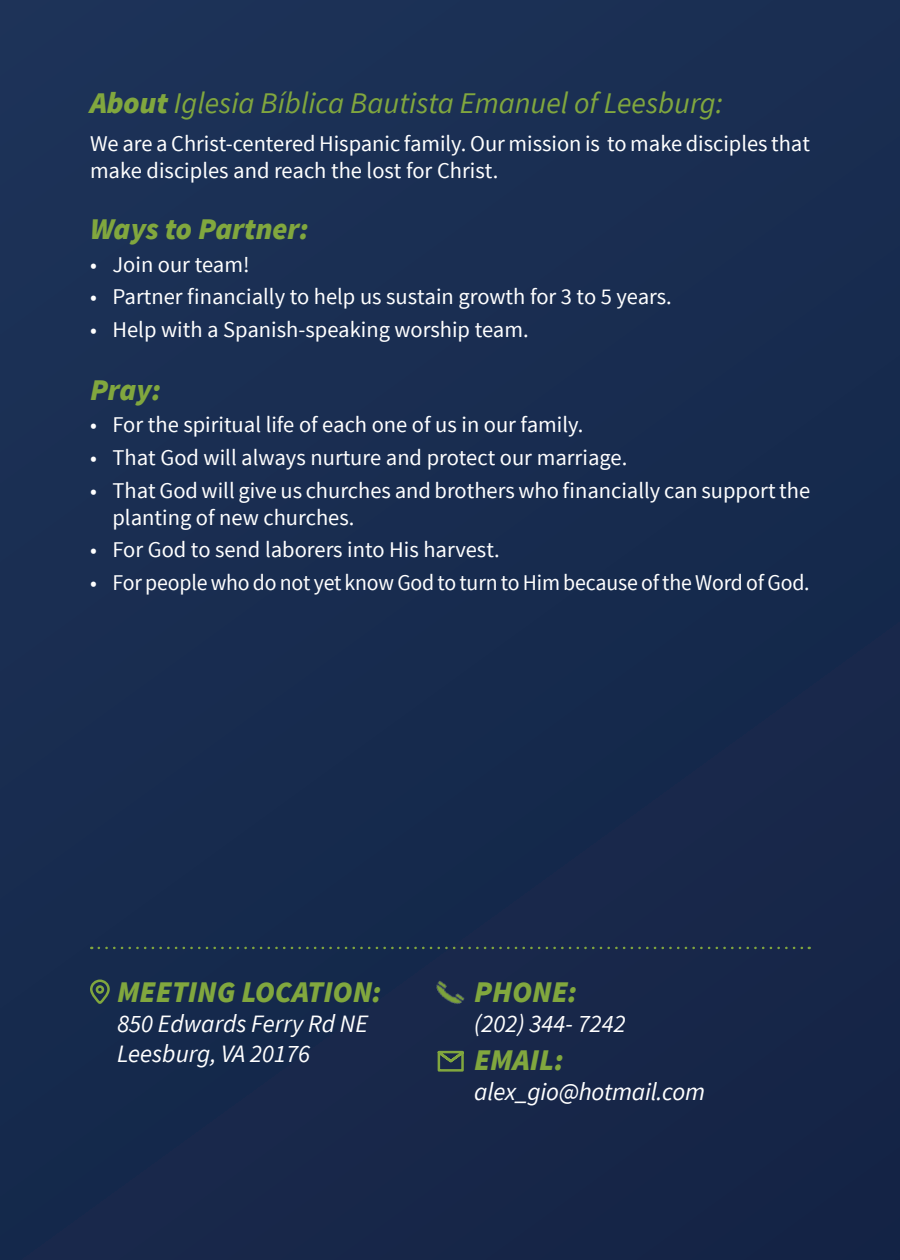
<style>
.page{position:relative;width:900px;height:1260px;background:#182b4e}
.page>*{position:absolute;margin:0;border:0;box-sizing:border-box;transform-origin:0 0}
.t1{font:italic 900 30px "Source Sans Pro";color:#81a73e}
.t2{font:italic 30px "Source Sans Pro";color:#81a73e}
.t3{font:italic 25px/30px "Source Sans Pro";color:#fff}
.t4{font:22.5px/27px "Source Sans Pro";color:#fff}
.s1{font-weight:900}
</style>
<div class="page">
<svg style="left:99px;top:947px;width:711px;height:2px"></svg>
<svg style="left:90px;top:979px;width:20px;height:25px"></svg>
<div style="left:96px;top:985px;width:8px;height:9px;border:2px solid #81a73e;border-radius:50%"></div>
<svg style="left:437px;top:1050px;width:27px;height:22px"></svg>
<img style="left:436px;top:981px;width:29px;height:23px">
<h1 class="t2" style="left:90px;top:84px;width:635px"><span class="s1">About</span> Iglesia Bíblica Bautista Emanuel of Leesburg:</h1>
<p class="t4" style="left:90px;top:130px;width:722px">We are a Christ-centered Hispanic family. Our mission is to make disciples that make disciples and reach the lost for Christ.</p>
<h1 class="t1" style="left:90px;top:210px;width:220px">Ways to Partner:</h1>
<p class="t4" style="left:90px;top:251px;width:161px">• Join our team!</p>
<p class="t4" style="left:90px;top:284px;width:583px">• Partner financially to help us sustain growth for 3 to 5 years.</p>
<p class="t4" style="left:90px;top:316px;width:440px">• Help with a Spanish-speaking worship team.</p>
<h1 class="t1" style="left:90px;top:370px;width:73px">Pray:</h1>
<p class="t4" style="left:90px;top:412px;width:495px">• For the spiritual life of each one of us in our family.</p>
<p class="t4" style="left:90px;top:444px;width:539px">• That God will always nurture and protect our marriage.</p>
<p class="t4" style="left:112px;top:477px;width:699px;text-indent:-22px">• That God will give us churches and brothers who financially can support the planting of new churches.</p>
<p class="t4" style="left:90px;top:537px;width:411px">• For God to send laborers into His harvest.</p>
<p class="t4" style="left:90px;top:569px;width:721px">• For people who do not yet know God to turn to Him because of the Word of God.</p>
<h1 class="t1" style="left:117px;top:972px;width:266px">MEETING LOCATION:</h1>
<h1 class="t1" style="left:474px;top:972px;width:104px">PHONE:</h1>
<p class="t3" style="left:474px;top:1008px;width:153px">(202) 344- 7242</p>
<h1 class="t1" style="left:474px;top:1041px;width:91px">EMAIL:</h1>
<p class="t3" style="left:474px;top:1077px;width:232px">alex_gio@hotmail.com</p>
<p class="t3" style="left:117px;top:1009px;width:252px">850 Edwards Ferry Rd NE<br>Leesburg, VA 20176</p>
</div>
